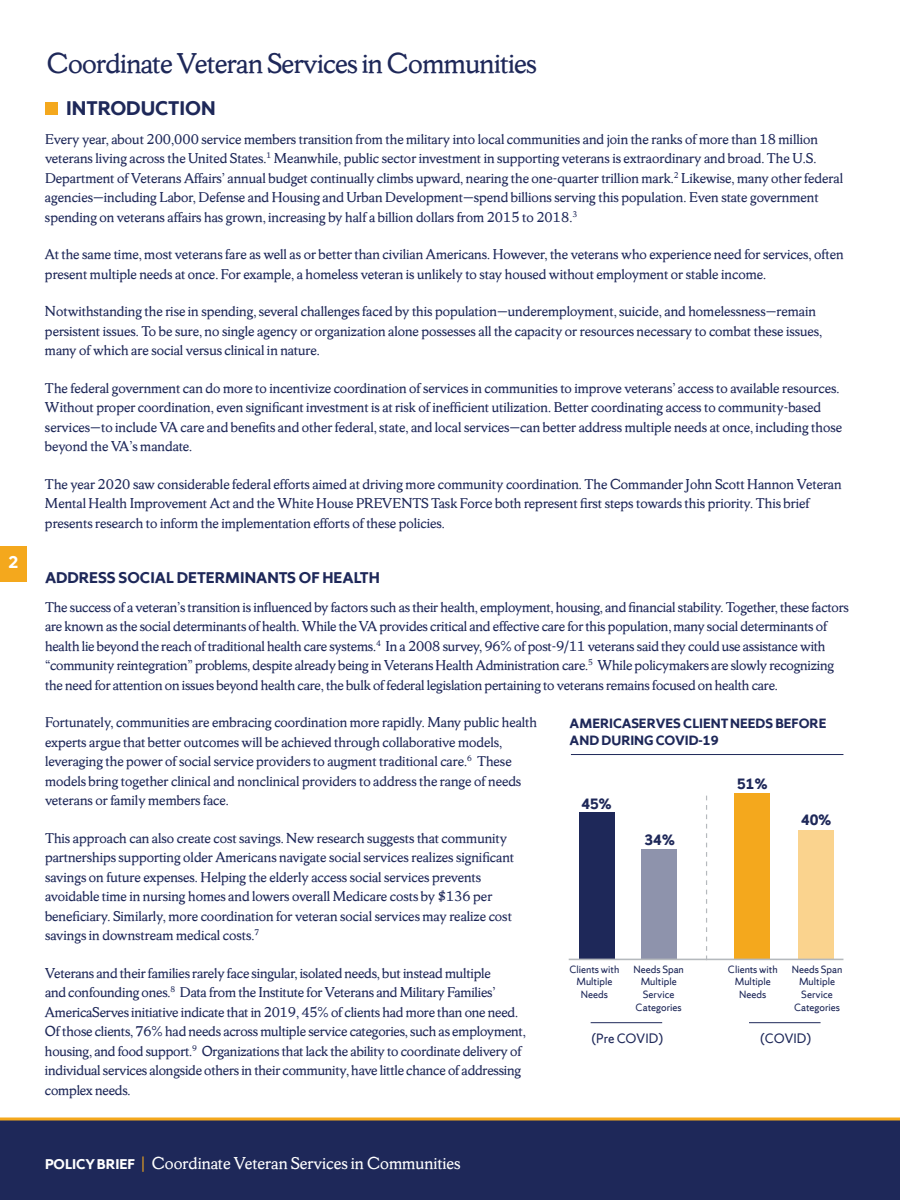
<style>
.page{position:relative;width:900px;height:1200px;background:#fff}
.page>*{position:absolute;margin:0;border:0;box-sizing:border-box;transform-origin:0 0}
.t1{font:30px "Sherman Serif";letter-spacing:-.02em;color:#1e2859}
.t2{font:700 21px "Sherman Sans";color:#1e2859}
.t3{font:18px "Sherman Serif";color:#fff}
.t4{font:700 18px "Sherman Sans";color:#fff}
.t5{font:700 16.5px "Sherman Sans";color:#1e2859}
.Main_new{font:700 15.9px "Sherman Sans";color:#1e2859}
.Main_new-2{font:15px/19.5px "Sherman Serif";color:#1e2859}
.t6{font:700 14.25px/17.5px "Sherman Sans";color:#1e2859}
.Main_new-3{font:14.25px "Sherman Sans";letter-spacing:-.01em;color:#1e2859}
.Main_new-4{font:11.1px/12.8px "Sherman Sans";color:#1e2859;text-align:center}
.s1{font-family:"Sherman Sans";font-weight:700;font-size:15px}
.s2{color:#f4a81d}
</style>
<div class="page">
<div style="left:0;top:1119px;width:900px;height:81px;background:#1e2859"></div>
<hr style="left:0;top:1118px;width:900px;height:2px;background:#f4a81d">
<div style="left:0;top:546px;width:27px;height:36px;background:#f4a81d"></div>
<div style="left:45px;top:102px;width:13px;height:13px;background:#f4a81d"></div>
<div style="left:579px;top:812px;width:36px;height:147px;background:#1e2859"></div>
<div style="left:642px;top:849px;width:35px;height:110px;background:#8e93ac"></div>
<div style="left:734px;top:793px;width:36px;height:166px;background:#f4a81d"></div>
<div style="left:798px;top:830px;width:36px;height:129px;background:#fad38e"></div>
<hr style="left:569px;top:959px;width:274px;height:1px;background:#b5b9bd">
<hr style="left:591px;top:1022px;width:71px;height:1px;background:#1e2859">
<hr style="left:749px;top:1022px;width:72px;height:1px;background:#1e2859">
<svg style="left:706px;top:796px;width:1px;height:163px"></svg>
<hr style="left:571px;top:754px;width:272px;height:1px;background:#1e2859">
<p class="t4" style="left:9px;top:552px;width:11px">2</p>
<p class="t1" style="left:47px;top:45px;width:492px">Coordinate Veteran Services in Communities</p>
<h1 class="t2" style="left:66px;top:95px;width:151px">INTRODUCTION</h1>
<p class="Main_new-2" style="left:45px;top:129px;width:800px">Every year, about 200,000 service members transition from the military into local communities and join the ranks of more than 18 million veterans living across the United States.<sup>1</sup> Meanwhile, public sector investment in supporting veterans is extraordinary and broad. The U.S.<br>Department of Veterans Affairs’ annual budget continually climbs upward, nearing the one-quarter trillion mark.<sup>2</sup> Likewise, many other federal agencies—including Labor, Defense and Housing and Urban Development—spend billions serving this population. Even state government spending on veterans affairs has grown, increasing by half a billion dollars from 2015 to 2018.<sup>3</sup></p>
<p class="Main_new-2" style="left:45px;top:244px;width:800px">At the same time, most veterans fare as well as or better than civilian Americans. However, the veterans who experience need for services, often present multiple needs at once. For example, a homeless veteran is unlikely to stay housed without employment or stable income.</p>
<p class="Main_new-2" style="left:45px;top:301px;width:779px">Notwithstanding the rise in spending, several challenges faced by this population—underemployment, suicide, and homelessness—remain persistent issues. To be sure, no single agency or organization alone possesses all the capacity or resources necessary to combat these issues, many of which are social versus clinical in nature.</p>
<p class="Main_new-2" style="left:45px;top:378px;width:799px">The federal government can do more to incentivize coordination of services in communities to improve veterans’ access to available resources.<br>Without proper coordination, even significant investment is at risk of inefficient utilization. Better coordinating access to community-based services—to include VA care and benefits and other federal, state, and local services—can better address multiple needs at once, including those beyond the VA’s mandate.</p>
<p class="Main_new-2" style="left:45px;top:474px;width:798px">The year 2020 saw considerable federal efforts aimed at driving more community coordination. The Commander John Scott Hannon Veteran<br>Mental Health Improvement Act and the White House PREVENTS Task Force both represent first steps towards this priority. This brief presents research to inform the implementation efforts of these policies.</p>
<h2 class="t5" style="left:45px;top:568px;width:337px">ADDRESS SOCIAL DETERMINANTS OF HEALTH</h2>
<p class="Main_new-2" style="left:45px;top:597px;width:805px">The success of a veteran’s transition is influenced by factors such as their health, employment, housing, and financial stability. Together, these factors are known as the social determinants of health. While the VA provides critical and effective care for this population, many social determinants of health lie beyond the reach of traditional health care systems.<sup>4</sup> In a 2008 survey, 96% of post-9/11 veterans said they could use assistance with “community reintegration” problems, despite already being in Veterans Health Administration care.<sup>5</sup> While policymakers are slowly recognizing the need for attention on issues beyond health care, the bulk of federal legislation pertaining to veterans remains focused on health care.</p>
<p class="Main_new-2" style="left:45px;top:712px;width:494px">Fortunately, communities are embracing coordination more rapidly. Many public health experts argue that better outcomes will be achieved through collaborative models, leveraging the power of social service providers to augment traditional care.<sup>6</sup> These models bring together clinical and nonclinical providers to address the range of needs veterans or family members face.</p>
<p class="Main_new-2" style="left:45px;top:828px;width:471px">This approach can also create cost savings. New research suggests that community partnerships supporting older Americans navigate social services realizes significant savings on future expenses. Helping the elderly access social services prevents avoidable time in nursing homes and lowers overall Medicare costs by $136 per beneficiary. Similarly, more coordination for veteran social services may realize cost savings in downstream medical costs.<sup>7</sup></p>
<p class="Main_new-2" style="left:45px;top:963px;width:482px">Veterans and their families rarely face singular, isolated needs, but instead multiple<br>and confounding ones.<sup>8</sup> Data from the Institute for Veterans and Military Families’ AmericaServes initiative indicate that in 2019, 45% of clients had more than one need.<br>Of those clients, 76% had needs across multiple service categories, such as employment, housing, and food support.<sup>9</sup> Organizations that lack the ability to coordinate delivery of individual services alongside others in their community, have little chance of addressing complex needs.</p>
<h2 class="t6" style="left:570px;top:714px;width:258px">AMERICASERVES CLIENT NEEDS BEFORE<br>AND DURING COVID-19</h2>
<p class="Main_new" style="left:737px;top:774px;width:32px">51%</p>
<p class="Main_new" style="left:801px;top:810px;width:32px">40%</p>
<p class="Main_new" style="left:581px;top:794px;width:32px">45%</p>
<p class="Main_new" style="left:645px;top:830px;width:32px">34%</p>
<p class="Main_new-4" style="left:570px;top:963px;width:51px">Clients with<br>Multiple<br>Needs</p>
<p class="Main_new-4" style="left:633px;top:963px;width:52px">Needs Span<br>Multiple<br>Service<br>Categories</p>
<p class="Main_new-4" style="left:728px;top:963px;width:51px">Clients with<br>Multiple<br>Needs</p>
<p class="Main_new-4" style="left:792px;top:963px;width:52px">Needs Span<br>Multiple<br>Service<br>Categories</p>
<p class="Main_new-3" style="left:591px;top:1030px;width:73px">(Pre COVID)</p>
<p class="Main_new-3" style="left:760px;top:1030px;width:53px">(COVID)</p>
<p class="t3" style="left:45px;top:1152px;width:417px"><span class="s1">POLICY BRIEF</span> <span class="s2">|</span> Coordinate Veteran Services in Communities</p>
</div>
